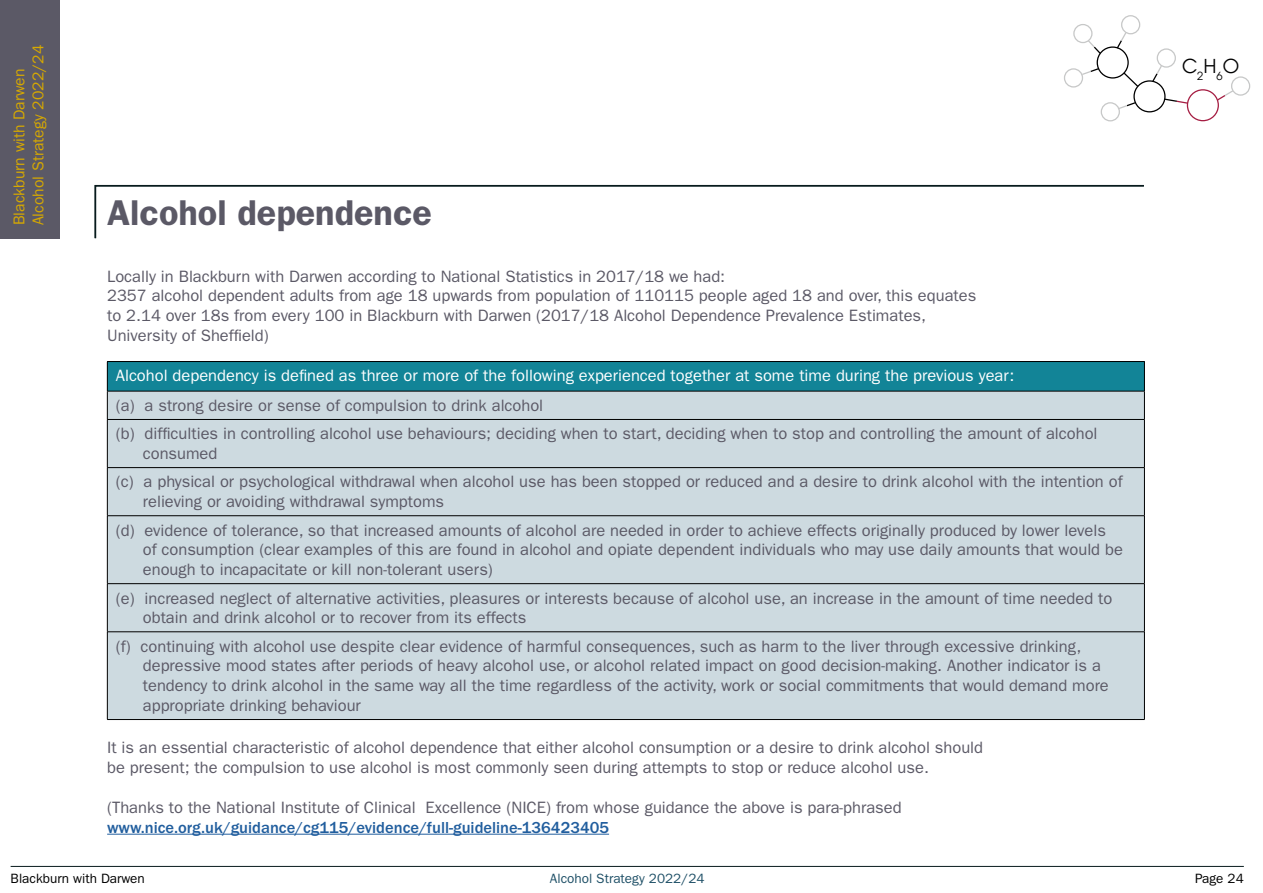
<style>
.page{position:relative;width:1263px;height:893px;background:#fff}
.page>*{position:absolute;margin:0;border:0;box-sizing:border-box;transform-origin:0 0}
.t1{font:600 36px "ITC Franklin Gothic Std";color:#5b5966}
.t2{font:21px "Avignon";color:#000}
.t3{font:16.5px/19.8px "ITC Franklin Gothic Std";color:#5b5966}
.t4{font:16.5px "ITC Franklin Gothic Std";color:#fff}
.t5{font:500 16.5px "ITC Franklin Gothic Std";color:#215e9e}
.t6{font:15.75px/18.9px "ITC Franklin Gothic Std";color:#d7a900}
.t7{font:13.5px "ITC Franklin Gothic Std";color:#000}
.t8{font:13.5px "ITC Franklin Gothic Std";color:#1f5067}
</style>
<div class="page">
<hr style="left:11px;top:866px;width:1233px;height:1px;background:#081b1d">
<div style="left:1096px;top:46px;width:33px;height:33px;border:1px solid #000;border-radius:50%"></div>
<div style="left:1187px;top:89px;width:32px;height:32px;border:1px solid #a51d42;border-radius:50%"></div>
<div style="left:1121px;top:15px;width:19px;height:19px;border:1px solid #c7c8c8;border-radius:50%"></div>
<div style="left:1231px;top:76px;width:19px;height:20px;border:1px solid #c7c8c8;border-radius:50%"></div>
<div style="left:1073px;top:24px;width:19px;height:19px;border:1px solid #c7c8c8;border-radius:50%"></div>
<div style="left:1064px;top:68px;width:19px;height:20px;border:1px solid #c7c8c8;border-radius:50%"></div>
<div style="left:1133px;top:80px;width:32px;height:32px;border:1px solid #000;border-radius:50%"></div>
<div style="left:1157px;top:48px;width:19px;height:20px;border:1px solid #c7c8c8;border-radius:50%"></div>
<div style="left:1101px;top:102px;width:19px;height:19px;border:1px solid #c7c8c8;border-radius:50%"></div>
<svg style="left:1122px;top:71px;width:18px;height:17px"></svg>
<svg style="left:1163px;top:98px;width:26px;height:7px"></svg>
<svg style="left:1151px;top:64px;width:12px;height:19px"></svg>
<svg style="left:1115px;top:31px;width:12px;height:19px"></svg>
<svg style="left:1117px;top:101px;width:20px;height:9px"></svg>
<svg style="left:1080px;top:67px;width:20px;height:9px"></svg>
<svg style="left:1086px;top:39px;width:16px;height:16px"></svg>
<svg style="left:1216px;top:89px;width:19px;height:13px"></svg>
<div style="left:0;top:0;width:60px;height:238px;background:#5b5966"></div>
<svg style="left:94px;top:184px;width:1050px;height:55px"></svg>
<hr style="left:107px;top:834px;width:502px;height:1px;background:#215e9e">
<div style="left:107px;top:361px;width:1037px;height:30px;background:#128497"></div>
<div style="left:108px;top:392px;width:1036px;height:327px;background:#cddae0"></div>
<hr style="left:107px;top:361px;width:1037px;height:1px;background:#000">
<hr style="left:107px;top:391px;width:1037px;height:1px;background:#000">
<svg style="left:107px;top:362px;width:1px;height:57px"></svg>
<svg style="left:1144px;top:362px;width:1px;height:57px"></svg>
<hr style="left:107px;top:419px;width:1037px;height:1px;background:#000">
<hr style="left:107px;top:420px;width:1px;height:47px;background:#000">
<hr style="left:1144px;top:420px;width:1px;height:47px;background:#000">
<hr style="left:107px;top:467px;width:1037px;height:1px;background:#000">
<hr style="left:107px;top:468px;width:1px;height:47px;background:#000">
<hr style="left:1144px;top:468px;width:1px;height:47px;background:#000">
<hr style="left:107px;top:515px;width:1037px;height:1px;background:#000">
<hr style="left:107px;top:516px;width:1px;height:67px;background:#000">
<hr style="left:1144px;top:516px;width:1px;height:67px;background:#000">
<hr style="left:107px;top:583px;width:1037px;height:1px;background:#000">
<hr style="left:107px;top:584px;width:1px;height:48px;background:#000">
<hr style="left:1144px;top:584px;width:1px;height:48px;background:#000">
<hr style="left:107px;top:631px;width:1037px;height:1px;background:#000">
<hr style="left:107px;top:632px;width:1px;height:87px;background:#000">
<hr style="left:1144px;top:632px;width:1px;height:87px;background:#000">
<hr style="left:107px;top:719px;width:1037px;height:1px;background:#000">
<p class="t6" style="left:10px;top:225px;width:182px;rotate:-90deg">Blackburn with Darwen<br>Alcohol Strategy 2022/24</p>
<h1 class="t1" style="left:107px;top:191px;width:326px">Alcohol dependence</h1>
<p class="t3" style="left:107px;top:266px;width:871px">Locally in Blackburn with Darwen according to National Statistics in 2017/18 we had:<br>2357 alcohol dependent adults from age 18 upwards from population of 110115 people aged 18 and over, this equates to 2.14 over 18s from every 100 in Blackburn with Darwen (2017/18 Alcohol Dependence Prevalence Estimates, University of Sheffield)</p>
<p class="t4" style="left:116px;top:366px;width:900px">Alcohol dependency is defined as three or more of the following experienced together at some time during the previous year:</p>
<p class="t3" style="left:116px;top:391px;width:983px;line-height:28.3px">(a) a strong desire or sense of compulsion to drink alcohol<br>(b) difficulties in controlling alcohol use behaviours; deciding when to start, deciding when to stop and controlling the amount of alcohol</p>
<p class="t3" style="left:116px;top:439px;width:1008px;line-height:28.3px;text-indent:27px">consumed<br>(c) a physical or psychological withdrawal when alcohol use has been stopped or reduced and a desire to drink alcohol with the intention of</p>
<p class="t3" style="left:116px;top:488px;width:991px;line-height:28.3px;text-indent:27px">relieving or avoiding withdrawal symptoms<br>(d) evidence of tolerance, so that increased amounts of alcohol are needed in order to achieve effects originally produced by lower levels</p>
<p class="t3" style="left:143px;top:540px;width:982px">of consumption (clear examples of this are found in alcohol and opiate dependent individuals who may use daily amounts that would be enough to incapacitate or kill non-tolerant users)</p>
<p class="t3" style="left:143px;top:588px;width:971px;text-indent:-27px">(e) increased neglect of alternative activities, pleasures or interests because of alcohol use, an increase in the amount of time needed to obtain and drink alcohol or to recover from its effects</p>
<p class="t3" style="left:143px;top:636px;width:967px;text-indent:-27px">(f) continuing with alcohol use despite clear evidence of harmful consequences, such as harm to the liver through excessive drinking, depressive mood states after periods of heavy alcohol use, or alcohol related impact on good decision-making. Another indicator is a tendency to drink alcohol in the same way all the time regardless of the activity, work or social commitments that would demand more appropriate drinking behaviour</p>
<p class="t3" style="left:107px;top:738px;width:877px">It is an essential characteristic of alcohol dependence that either alcohol consumption or a desire to drink alcohol should be present; the compulsion to use alcohol is most commonly seen during attempts to stop or reduce alcohol use.</p>
<p class="t3" style="left:107px;top:797px;width:796px">(Thanks to the National Institute of Clinical Excellence (NICE) from whose guidance the above is para-phrased</p>
<p class="t5" style="left:107px;top:818px;width:503px">www.nice.org.uk/guidance/cg115/evidence/full-guideline-136423405</p>
<p class="t2" style="left:1182px;top:50px;width:59px">C<sub>2</sub>H<sub>6</sub>O</p>
<p class="t7" style="left:11px;top:871px;width:136px">Blackburn with Darwen</p>
<p class="t8" style="left:550px;top:871px;width:156px">Alcohol Strategy 2022/24</p>
<p class="t7" style="left:1195px;top:871px;width:50px">Page 24</p>
</div>
